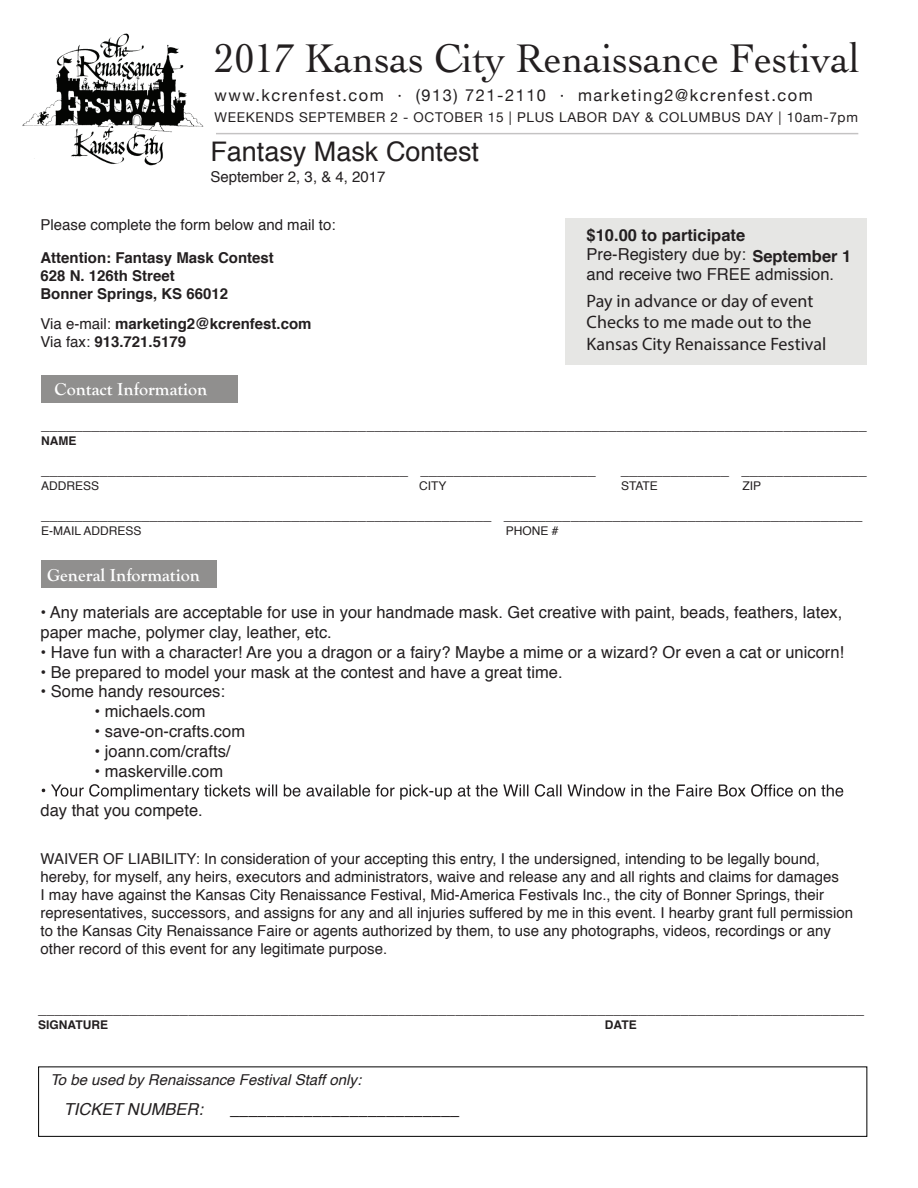
<style>
.page{position:relative;width:918px;height:1188px;background:#fff}
.page>*{position:absolute;margin:0;border:0;box-sizing:border-box;transform-origin:0 0}
.t1{font:42px "Cochin";color:#231f20;scale:.95 1}
.t2{font:27px "Helvetica";color:#231f20}
.t3{font:18px/21.6px "Myriad Pro";color:#231f20}
.t4{font:700 18px "Goudy Old Style T";color:#fff}
.t5{font:16.5px/19.8px "Helvetica";color:#231f20}
.t6{font:16.5px "Helvetica Neue";letter-spacing:.095em;color:#231f20}
.t7{font:italic 16.5px "Helvetica";color:#231f20}
.t8{font:15px/18px "Helvetica";color:#231f20}
.t9{font:700 15px/18px "Helvetica";color:#231f20}
.t10{font:italic 15px "Helvetica";color:#231f20}
.t11{font:13.5px "Helvetica Neue";letter-spacing:.05em;color:#231f20}
.t12{font:12px "Helvetica";color:#231f20}
.t13{font:700 12px "Helvetica";color:#231f20}
.s1{font-weight:400}
.s2{font-weight:700}
</style>
<div class="page">
<div style="left:41px;top:376px;width:197px;height:27px;background:#908f8e"></div>
<div style="left:41px;top:561px;width:176px;height:27px;background:#908f8e"></div>
<div style="left:565px;top:218px;width:302px;height:147px;background:#e6e6e4"></div>
<svg style="left:42px;top:784px;width:801px;height:16px"></svg>
<hr style="left:216px;top:133px;width:642px;height:1px;background:#231f20">
<img style="left:22px;top:33px;width:182px;height:133px">
<div style="left:38px;top:1066px;width:829px;height:71px;border:1px solid #000"></div>
<h1 class="t1" style="left:214px;top:30px;width:681px">2017 Kansas City Renaissance Festival</h1>
<p class="t6" style="left:214px;top:83px;width:600px">www.kcrenfest.com · (913) 721-2110 · marketing2@kcrenfest.com</p>
<p class="t11" style="left:214px;top:107px;width:645px">WEEKENDS SEPTEMBER 2 - OCTOBER 15 | PLUS LABOR DAY &amp; COLUMBUS DAY | 10am-7pm</p>
<h2 class="t2" style="left:210px;top:131px;width:270px">Fantasy Mask Contest</h2>
<p class="t8" style="left:210px;top:168px;width:177px">September 2, 3, &amp; 4, 2017</p>
<p class="t8" style="left:40px;top:216px;width:297px">Please complete the form below and mail to:</p>
<p class="t9" style="left:40px;top:249px;width:235px">Attention: Fantasy Mask Contest<br>628 N. 126th Street<br>Bonner Springs, KS 66012</p>
<p class="t9" style="left:40px;top:315px;width:273px"><span class="s1">Via e-mail:</span> marketing2@kcrenfest.com<br><span class="s1">Via fax:</span> 913.721.5179</p>
<p class="t4" style="left:55px;top:379px;width:154px">Contact Information</p>
<p class="t5" style="left:587px;top:225px;width:266px"><span class="s2">$10.00 to participate<br></span>Pre-Registery due by: <span class="s2">September 1 </span>and receive two FREE admission.</p>
<p class="t3" style="left:587px;top:289px;width:241px">Pay in advance or day of event<br>Checks to me made out to the<br>Kansas City Renaissance Festival</p>
<p class="t8" style="left:41px;top:416px;width:827px">___________________________________________________________________________________________________</p>
<p class="t13" style="left:41px;top:431px;width:37px">NAME</p>
<p class="t8" style="left:41px;top:461px;width:556px">____________________________________________ _____________________</p>
<p class="t8" style="left:621px;top:461px;width:248px">_____________ _______________</p>
<p class="t12" style="left:41px;top:476px;width:60px">ADDRESS</p>
<p class="t12" style="left:419px;top:476px;width:29px">CITY</p>
<p class="t12" style="left:621px;top:476px;width:38px">STATE</p>
<p class="t12" style="left:742px;top:476px;width:20px">ZIP</p>
<p class="t8" style="left:41px;top:506px;width:823px">______________________________________________________ ___________________________________________</p>
<p class="t12" style="left:41px;top:521px;width:102px">E-MAIL ADDRESS</p>
<p class="t12" style="left:506px;top:521px;width:54px">PHONE #</p>
<p class="t4" style="left:47px;top:565px;width:154px">General Information</p>
<p class="t5" style="left:40px;top:603px;width:803px">• Any materials are acceptable for use in your handmade mask. Get creative with paint, beads, feathers, latex, paper mache, polymer clay, leather, etc.</p>
<p class="t5" style="left:40px;top:643px;width:805px">• Have fun with a character! Are you a dragon or a fairy? Maybe a mime or a wizard? Or even a cat or unicorn!</p>
<p class="t5" style="left:40px;top:662px;width:524px">• Be prepared to model your mask at the contest and have a great time.</p>
<p class="t5" style="left:41px;top:682px;width:186px">• Some handy resources:</p>
<p class="t5" style="left:95px;top:702px;width:113px">• michaels.com</p>
<p class="t5" style="left:95px;top:722px;width:152px">• save-on-crafts.com</p>
<p class="t5" style="left:95px;top:742px;width:137px">• joann.com/crafts/</p>
<p class="t5" style="left:95px;top:761px;width:130px">• maskerville.com</p>
<p class="t5" style="left:40px;top:801px;width:164px">day that you compete.</p>
<p class="t8" style="left:40px;top:850px;width:814px">WAIVER OF LIABILITY: In consideration of your accepting this entry, I the undersigned, intending to be legally bound, hereby, for myself, any heirs, executors and administrators, waive and release any and all rights and claims for damages<br>I may have against the Kansas City Renaissance Festival, Mid-America Festivals Inc., the city of Bonner Springs, their representatives, successors, and assigns for any and all injuries suffered by me in this event. I hearby grant full permission to the Kansas City Renaissance Faire or agents authorized by them, to use any photographs, videos, recordings or any other record of this event for any legitimate purpose.</p>
<p class="t8" style="left:38px;top:1000px;width:827px">___________________________________________________________________________________________________</p>
<p class="t13" style="left:38px;top:1015px;width:71px">SIGNATURE</p>
<p class="t13" style="left:605px;top:1015px;width:33px">DATE</p>
<p class="t10" style="left:50px;top:1068px;width:312px">To be used by Renaissance Festival Staff only:</p>
<p class="t7" style="left:64px;top:1097px;width:141px">TICKET NUMBER:</p>
<p class="t7" style="left:230px;top:1097px;width:231px">_________________________</p>
</div>
